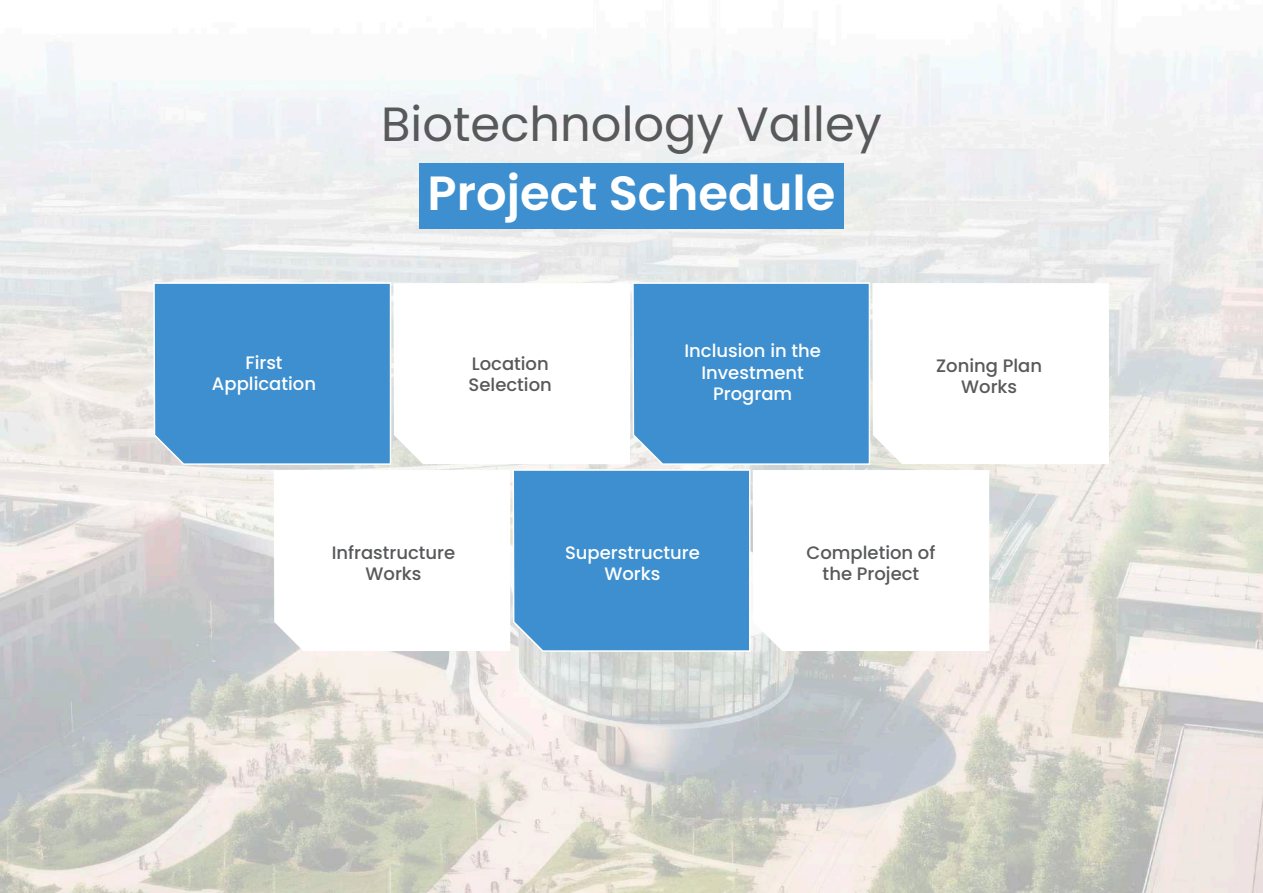
<style>
.page{position:relative;width:1263px;height:893px;background:#fff}
.page>*{position:absolute;margin:0;border:0;box-sizing:border-box;transform-origin:0 0}
.t1{font:48px "Poppins";color:#58595b}
.t2{font:600 48px "Poppins";color:#fff}
.t3{font:500 18px/21.6px "Poppins";color:#58595b;text-align:center}
.t4{font:500 18px/21.6px "Poppins";color:#fff;text-align:center}
</style>
<div class="page">
<img style="left:0;top:9px;width:1263px;height:884px">
<div style="left:419px;top:163px;width:425px;height:66px;background:#3d8fcf"></div>
<svg style="left:153px;top:282px;width:956px;height:371px"></svg>
<h1 class="t1" style="left:381px;top:96px;width:502px">Biotechnology Valley</h1>
<h1 class="t2" style="left:428px;top:165px;width:409px">Project Schedule</h1>
<p class="t4" style="left:212px;top:352px;width:106px">First<br>Application</p>
<p class="t3" style="left:469px;top:353px;width:85px;text-align:left">Location<br>Selection</p>
<p class="t4" style="left:684px;top:340px;width:138px">Inclusion in the<br>Investment<br>Program</p>
<p class="t3" style="left:936px;top:355px;width:107px">Zoning Plan<br>Works</p>
<p class="t3" style="left:332px;top:542px;width:125px">Infrastructure<br>Works</p>
<p class="t4" style="left:565px;top:542px;width:136px">Superstructure<br>Works</p>
<p class="t3" style="left:806px;top:542px;width:130px">Completion of the Project</p>
</div>
